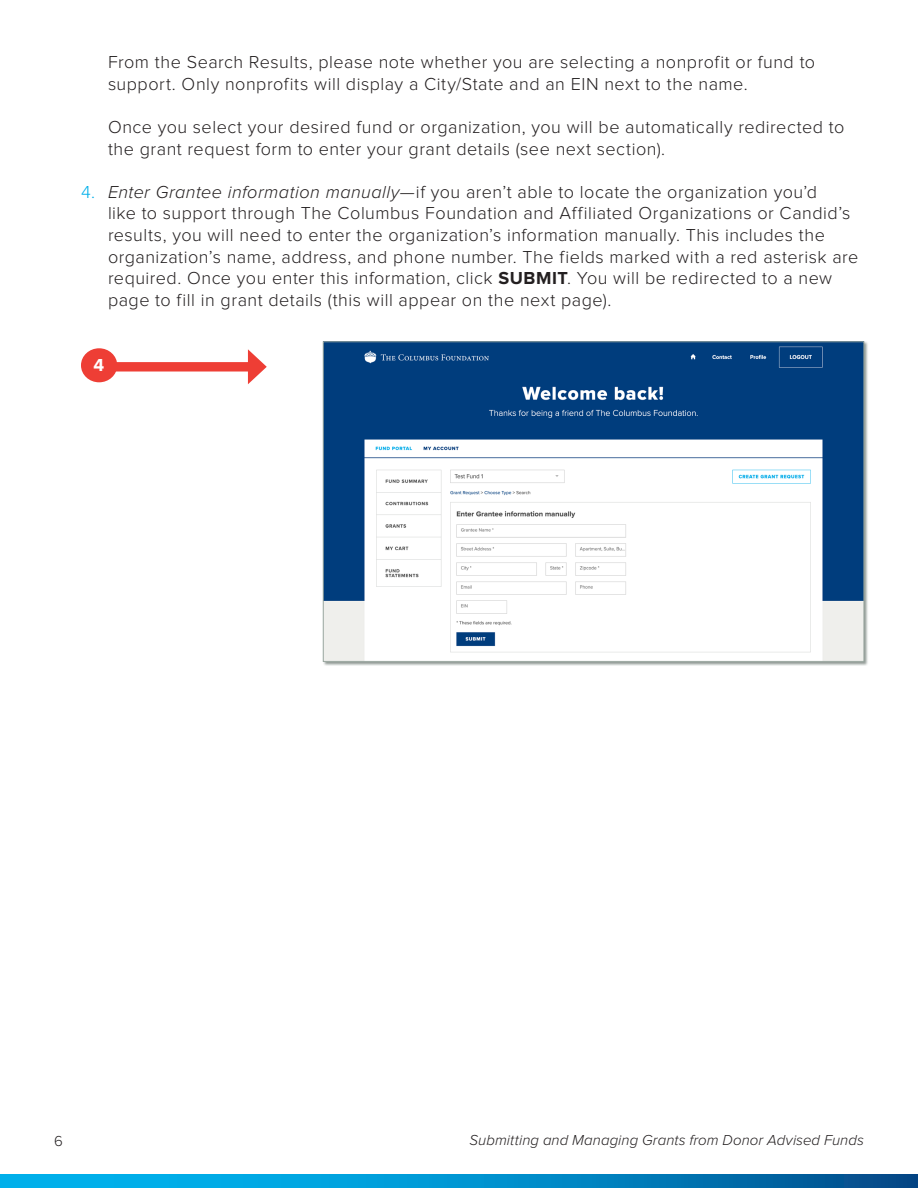
<style>
.page{position:relative;width:918px;height:1188px;background:#fff}
.page>*{position:absolute;margin:0;border:0;box-sizing:border-box;transform-origin:0 0}
.Paragraph_Style_1{font:300 18px/21.6px "Proxima Nova";letter-spacing:.025em;color:#231f20}
.t1{font:700 18px "Proxima Nova";color:#fff}
.t2{font:italic 300 15px "Proxima Nova";letter-spacing:.005em;color:#231f20}
.t3{font:300 15px "Proxima Nova";color:#231f20}
.s1{color:#00afea}
.s2{font-style:italic}
.s3{font-weight:700}
</style>
<div class="page">
<svg style="left:0;top:1174px;width:918px;height:14px"></svg>
<div style="left:323px;top:341px;width:545px;height:325px;background:#4b5a52;opacity:.61"></div>
<img style="left:325px;top:344px;width:537px;height:315px">
<div style="left:108px;top:362px;width:147px;height:10px;background:#ee3e35"></div>
<svg style="left:248px;top:349px;width:19px;height:35px"></svg>
<div style="left:86px;top:353px;width:27px;height:25px;background:#ee3e35;border-radius:50%"></div>
<div style="left:81px;top:348px;width:36px;height:34px;border:9px solid #ee3e35;border-radius:50%"></div>
<p class="Paragraph_Style_1" style="left:108px;top:52px;width:709px">From the Search Results, please note whether you are selecting a nonprofit or fund to support. Only nonprofits will display a City/State and an EIN next to the name.</p>
<p class="Paragraph_Style_1" style="left:108px;top:117px;width:738px">Once you select your desired fund or organization, you will be automatically redirected to the grant request form to enter your grant details (see next section).</p>
<p class="Paragraph_Style_1" style="left:108px;top:182px;width:752px;text-indent:-27px"><span class="s1">4.</span> <span class="s2">Enter Grantee information manually—</span>if you aren’t able to locate the organization you’d<br>like to support through The Columbus Foundation and Affiliated Organizations or Candid’s results, you will need to enter the organization’s information manually. This includes the organization’s name, address, and phone number. The fields marked with a red asterisk are required. Once you enter this information, click <span class="s3">SUBMIT</span>. You will be redirected to a new page to fill in grant details (this will appear on the next page).</p>
<p class="t1" style="left:93px;top:357px;width:12px">4</p>
<p class="t3" style="left:54px;top:1134px;width:10px">6</p>
<p class="t2" style="left:470px;top:1133px;width:396px">Submitting and Managing Grants from Donor Advised Funds</p>
</div>
